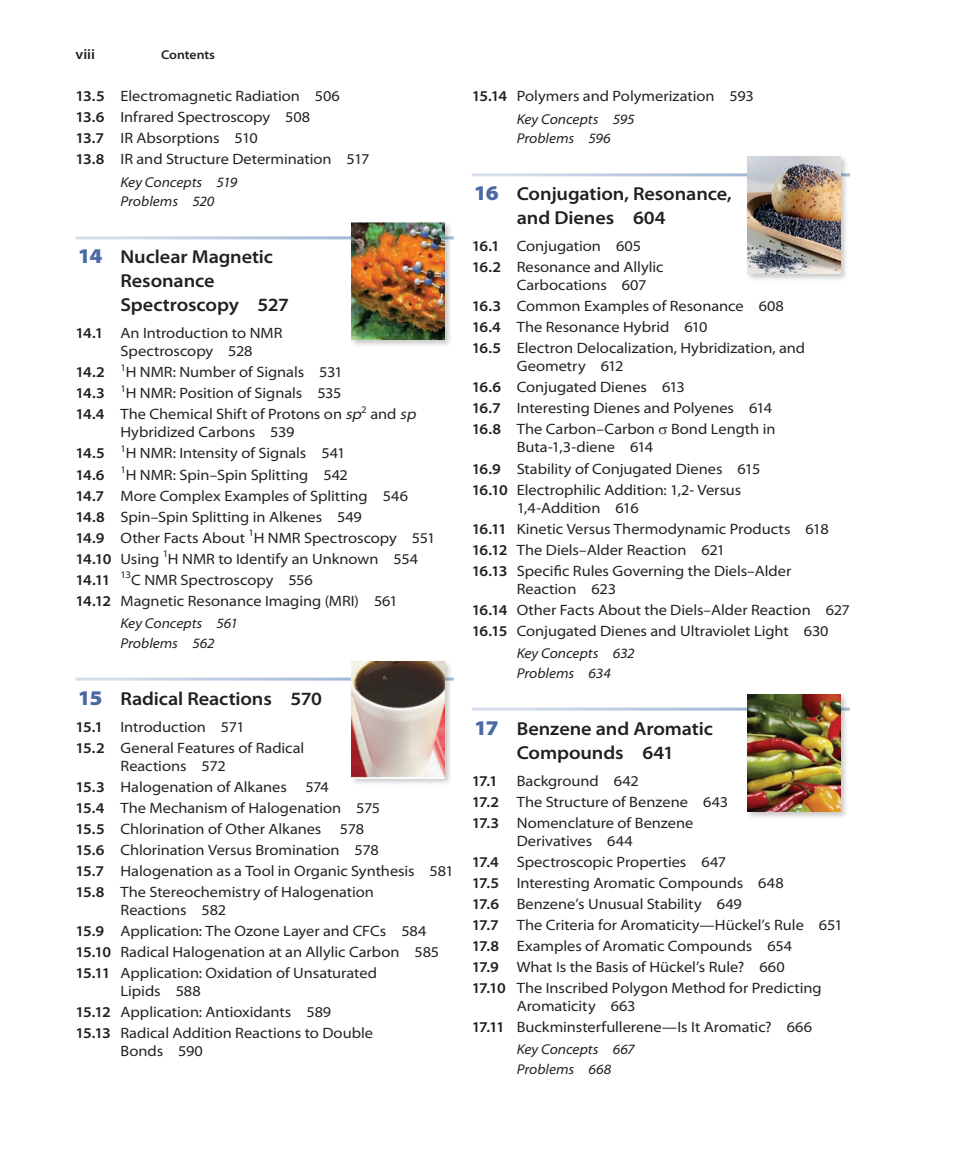
<style>
.page{position:relative;width:970px;height:1174px;background:#fff}
.page>*{position:absolute;margin:0;border:0;box-sizing:border-box;transform-origin:0 0}
.t1{font:600 semi-expanded 18.75px/24px "Myriad Pro";letter-spacing:-.005em;color:#231f20}
.t2{font:semi-expanded 15px/21px "Myriad Pro";color:#231f20}
.t3{font:600 semi-expanded 15px "Myriad Pro";color:#231f20}
.t4{font:italic semi-expanded 14.25px/19.5px "Myriad Pro";letter-spacing:-.005em;color:#231f20}
.t5{font:600 semi-expanded 14.25px "Myriad Pro";color:#231f20}
.t6{font:600 semi-expanded 12.75px "Myriad Pro";letter-spacing:-.005em;color:#231f20}
.s1{font-weight:600}
.s2{font-weight:900;font-size:21px;color:#4b6aa5}
.s3{font-style:italic}
</style>
<div class="page">
<div style="left:746px;top:155px;width:103px;height:127px;background:#231f20;opacity:.25"></div>
<img style="left:747px;top:157px;width:93px;height:117px">
<div style="left:746px;top:693px;width:103px;height:127px;background:#231f20;opacity:.25"></div>
<img style="left:747px;top:695px;width:93px;height:117px">
<div style="left:350px;top:221px;width:103px;height:127px;background:#231f20;opacity:.25"></div>
<img style="left:351px;top:223px;width:93px;height:117px">
<div style="left:350px;top:659px;width:103px;height:127px;background:#231f20;opacity:.25"></div>
<img style="left:351px;top:661px;width:93px;height:117px">
<p class="t5" style="left:75px;top:46px;width:21px">viii</p>
<p class="t6" style="left:161px;top:47px;width:55px">Contents</p>
<p class="t2" style="left:75px;top:86px;width:295px"><span class="s1">13.5</span> Electromagnetic Radiation 506<br><span class="s1">13.6</span> Infrared Spectroscopy 508<br><span class="s1">13.7</span> IR Absorptions 510<br><span class="s1">13.8</span> IR and Structure Determination 517</p>
<p class="t4" style="left:120px;top:173px;width:118px">Key Concepts 519<br>Problems 520</p>
<p class="t1" style="left:120px;top:245px;width:170px;text-indent:-43px"><span class="s2">14</span> Nuclear Magnetic<br>Resonance<br>Spectroscopy 527</p>
<p class="t2" style="left:120px;top:325px;width:163px;line-height:18px;text-indent:-45px"><span class="s1">14.1</span> An Introduction to NMR<br>Spectroscopy 528</p>
<p class="t2" style="left:75px;top:362px;width:345px"><span class="s1">14.2</span> <sup>1</sup>H NMR: Number of Signals 531<br><span class="s1">14.3</span> <sup>1</sup>H NMR: Position of Signals 535<br><span class="s1">14.4</span> The Chemical Shift of Protons on <span class="s3">sp</span><sup>2</sup> and <span class="s3">sp</span></p>
<p class="t2" style="left:75px;top:422px;width:361px;text-indent:45px">Hybridized Carbons 539<br><span class="s1">14.5</span> <sup>1</sup>H NMR: Intensity of Signals 541<br><span class="s1">14.6</span> <sup>1</sup>H NMR: Spin–Spin Splitting 542<br><span class="s1">14.7</span> More Complex Examples of Splitting 546<br><span class="s1">14.8</span> Spin–Spin Splitting in Alkenes 549<br><span class="s1">14.9</span> Other Facts About <sup>1</sup>H NMR Spectroscopy 551<br><span class="s1">14.10</span> Using <sup>1</sup>H NMR to Identify an Unknown 554<br><span class="s1">14.11</span> <sup>13</sup>C NMR Spectroscopy 556<br><span class="s1">14.12</span> Magnetic Resonance Imaging (MRI) 561</p>
<p class="t4" style="left:120px;top:614px;width:119px">Key Concepts 561<br>Problems 562</p>
<p class="t1" style="left:78px;top:686px;width:245px"><span class="s2">15</span> Radical Reactions 570</p>
<p class="t2" style="left:75px;top:716px;width:230px"><span class="s1">15.1</span> Introduction 571<br><span class="s1">15.2</span> General Features of Radical</p>
<p class="t2" style="left:75px;top:755px;width:379px;text-indent:45px">Reactions 572<br><span class="s1">15.3</span> Halogenation of Alkanes 574<br><span class="s1">15.4</span> The Mechanism of Halogenation 575<br><span class="s1">15.5</span> Chlorination of Other Alkanes 578<br><span class="s1">15.6</span> Chlorination Versus Bromination 578<br><span class="s1">15.7</span> Halogenation as a Tool in Organic Synthesis 581<br><span class="s1">15.8</span> The Stereochemistry of Halogenation</p>
<p class="t2" style="left:75px;top:899px;width:365px;text-indent:45px">Reactions 582<br><span class="s1">15.9</span> Application: The Ozone Layer and CFCs 584<br><span class="s1">15.10</span> Radical Halogenation at an Allylic Carbon 585<br><span class="s1">15.11</span> Application: Oxidation of Unsaturated</p>
<p class="t2" style="left:75px;top:980px;width:299px;text-indent:45px">Lipids 588<br><span class="s1">15.12</span> Application: Antioxidants 589<br><span class="s1">15.13</span> Radical Addition Reactions to Double</p>
<p class="t2" style="left:120px;top:1040px;width:84px">Bonds 590</p>
<p class="t2" style="left:471px;top:86px;width:283px"><span class="s1">15.14</span> Polymers and Polymerization 593</p>
<p class="t4" style="left:516px;top:110px;width:119px">Key Concepts 595<br>Problems 596</p>
<p class="t1" style="left:516px;top:182px;width:216px;text-indent:-43px"><span class="s2">16</span> Conjugation, Resonance, and Dienes 604</p>
<p class="t2" style="left:471px;top:236px;width:193px"><span class="s1">16.1</span> Conjugation 605<br><span class="s1">16.2</span> Resonance and Allylic</p>
<p class="t2" style="left:471px;top:275px;width:335px;text-indent:45px">Carbocations 607<br><span class="s1">16.3</span> Common Examples of Resonance 608<br><span class="s1">16.4</span> The Resonance Hybrid 610<br><span class="s1">16.5</span> Electron Delocalization, Hybridization, and</p>
<p class="t2" style="left:471px;top:356px;width:305px;text-indent:45px">Geometry 612<br><span class="s1">16.6</span> Conjugated Dienes 613<br><span class="s1">16.7</span> Interesting Dienes and Polyenes 614<br><span class="s1">16.8</span> The Carbon–Carbon Bond Length in</p>
<p class="t2" style="left:471px;top:437px;width:290px;text-indent:45px">Buta-1,3-diene 614<br><span class="s1">16.9</span> Stability of Conjugated Dienes 615<br><span class="s1">16.10</span> Electrophilic Addition: 1,2- Versus</p>
<p class="t2" style="left:471px;top:497px;width:358px;text-indent:45px">1,4-Addition 616<br><span class="s1">16.11</span> Kinetic Versus Thermodynamic Products 618<br><span class="s1">16.12</span> The Diels–Alder Reaction 621<br><span class="s1">16.13</span> Specific Rules Governing the Diels–Alder</p>
<p class="t2" style="left:471px;top:578px;width:379px;text-indent:45px">Reaction 623<br><span class="s1">16.14</span> Other Facts About the Diels–Alder Reaction 627<br><span class="s1">16.15</span> Conjugated Dienes and Ultraviolet Light 630</p>
<p class="t4" style="left:516px;top:644px;width:119px">Key Concepts 632<br>Problems 634</p>
<p class="t1" style="left:474px;top:716px;width:240px;text-align:center"><span class="s2">17</span> Benzene and Aromatic<br>Compounds 641</p>
<p class="t3" style="left:471px;top:772px;width:28px">17.1</p>
<p class="t2" style="left:471px;top:770px;width:258px;text-indent:45px">Background 642<br><span class="s1">17.2</span> The Structure of Benzene 643<br><span class="s1">17.3</span> Nomenclature of Benzene</p>
<p class="t2" style="left:471px;top:830px;width:372px;text-indent:45px">Derivatives 644<br><span class="s1">17.4</span> Spectroscopic Properties 647<br><span class="s1">17.5</span> Interesting Aromatic Compounds 648<br><span class="s1">17.6</span> Benzene’s Unusual Stability 649<br><span class="s1">17.7</span> The Criteria for Aromaticity—Hückel’s Rule 651<br><span class="s1">17.8</span> Examples of Aromatic Compounds 654<br><span class="s1">17.9</span> What Is the Basis of Hückel’s Rule? 660<br><span class="s1">17.10</span> The Inscribed Polygon Method for Predicting</p>
<p class="t2" style="left:471px;top:995px;width:342px;text-indent:45px">Aromaticity 663<br><span class="s1">17.11</span> Buckminsterfullerene—Is It Aromatic? 666</p>
<p class="t4" style="left:516px;top:1040px;width:119px">Key Concepts 667<br>Problems 668</p>
</div>
